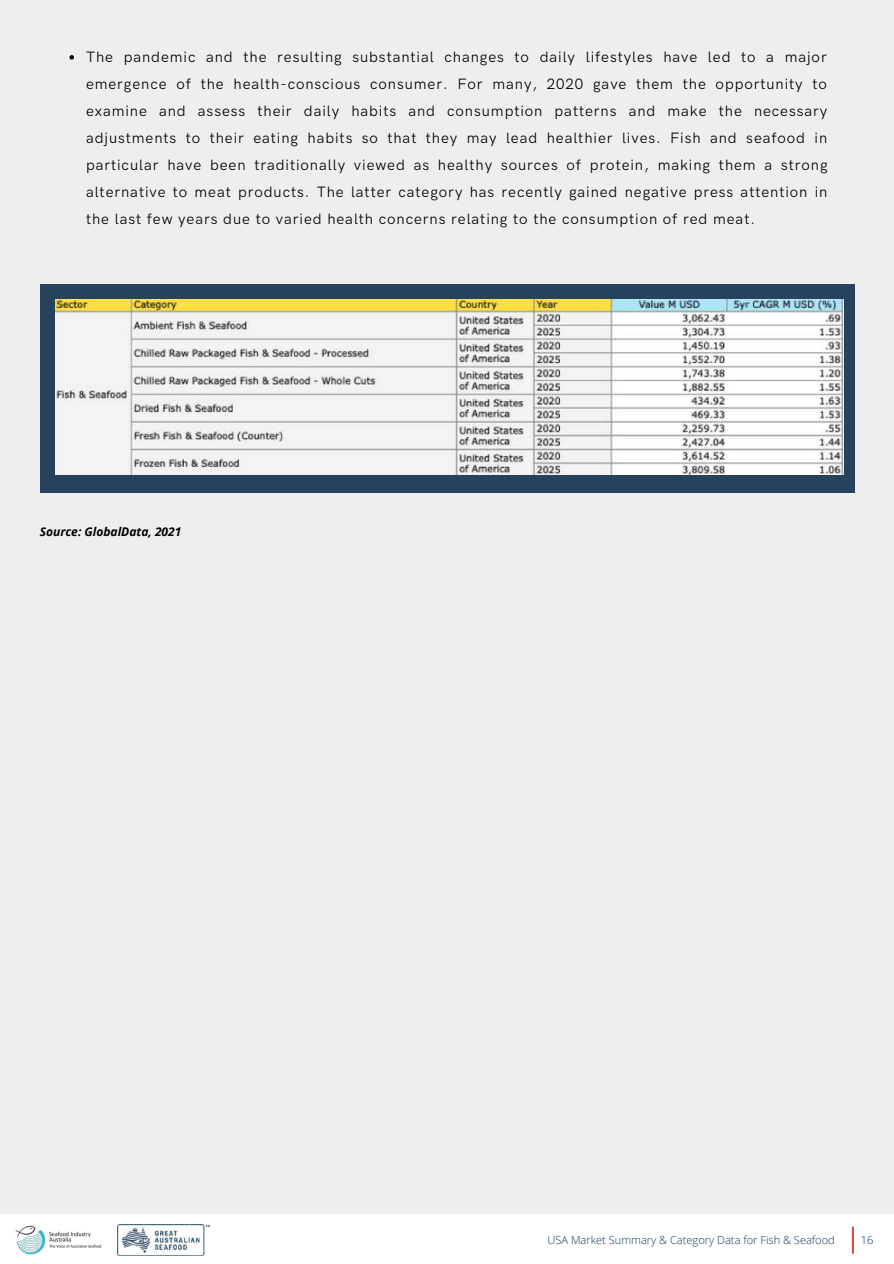
<style>
.page{position:relative;width:894px;height:1264px;background:#fff}
.page>*{position:absolute;margin:0;border:0;box-sizing:border-box;transform-origin:0 0}
.t1{font:15px/27px "HK Grotesk Pro";letter-spacing:.06em;color:#000;text-align:justify}
.t2{font:italic 700 12px "Open Sans";color:#000}
.t3{font:300 11.1px "Open Sans";color:#0c3d5b}
.t4{font:300 11.1px "Open Sans";color:#00247d}
</style>
<div class="page">
<div style="left:0;top:0;width:893px;height:1263px;background:#eee"></div>
<div style="left:40px;top:284px;width:814px;height:209px;background:#26425d"></div>
<img style="left:56px;top:299px;width:787px;height:176px">
<svg style="left:69px;top:55px;width:5px;height:5px"></svg>
<div style="left:0;top:1214px;width:893px;height:49px;background:#fff"></div>
<img style="left:15px;top:1225px;width:87px;height:30px">
<svg style="left:851px;top:1226px;width:2px;height:27px"></svg>
<img style="left:117px;top:1224px;width:92px;height:31px">
<p class="t1" style="left:86px;top:44px;width:743px">The pandemic and the resulting substantial changes to daily lifestyles have led to a major emergence of the health-conscious consumer. For many, 2020 gave them the opportunity to examine and assess their daily habits and consumption patterns and make the necessary adjustments to their eating habits so that they may lead healthier lives. Fish and seafood in particular have been traditionally viewed as healthy sources of protein, making them a strong alternative to meat products. The latter category has recently gained negative press attention in the last few years due to varied health concerns relating to the consumption of red meat.</p>
<p class="t2" style="left:40px;top:523px;width:143px">Source: GlobalData, 2021</p>
<p class="t3" style="left:547px;top:1232px;width:289px">USA Market Summary &amp; Category Data for Fish &amp; Seafood</p>
<p class="t4" style="left:860px;top:1232px;width:14px">16</p>
</div>
